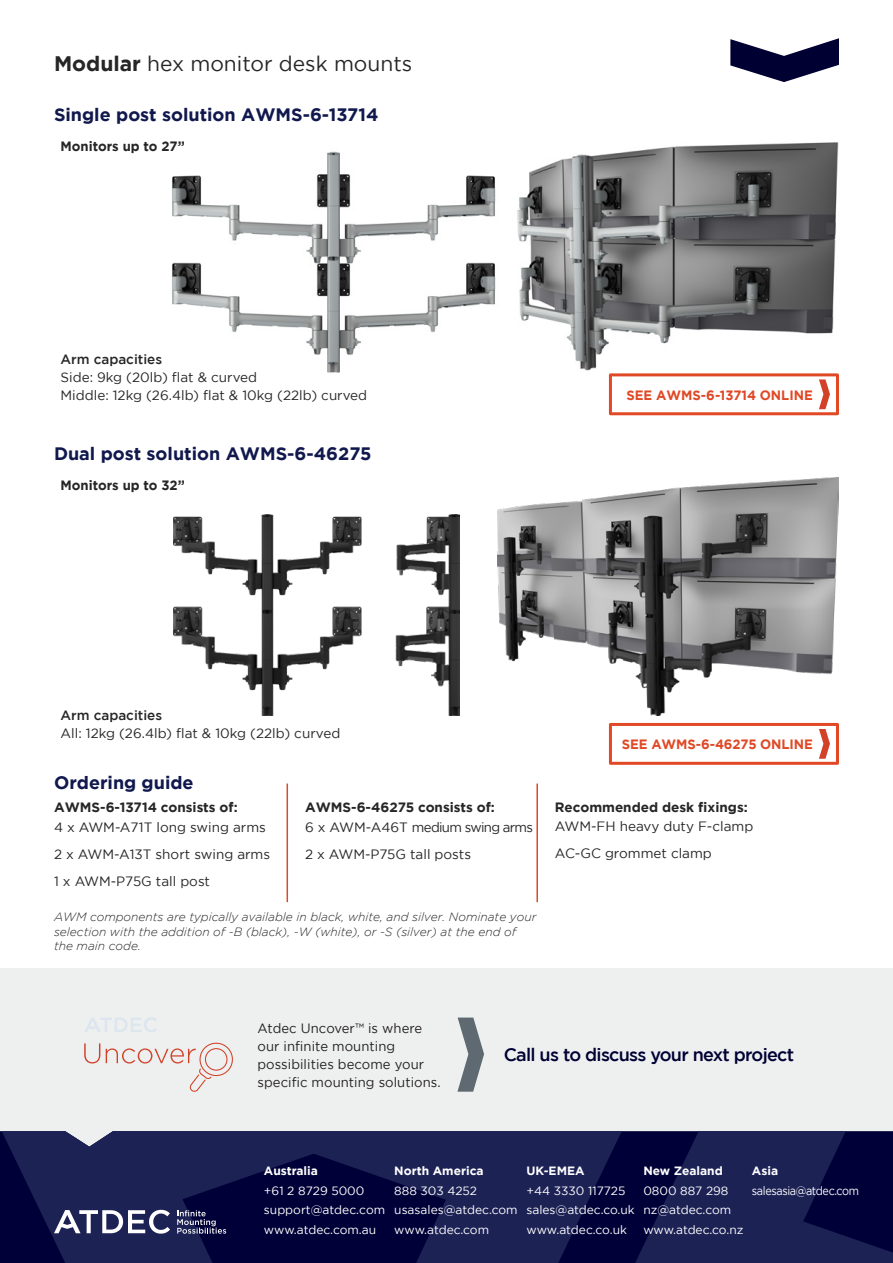
<style>
.page{position:relative;width:893px;height:1263px;background:#fff}
.page>*{position:absolute;margin:0;border:0;box-sizing:border-box;transform-origin:0 0}
.t1{font:21px "Gotham";color:#262626}
.t2{font:700 18px "Gotham";color:#10184d}
.t3{font:500 18px "Gotham";letter-spacing:-.04em;color:#000032}
.t4{font:13.5px "Gotham";color:#262626}
.t5{font:700 13.5px "Gotham";color:#262626}
.t6{font:13.5px/18px "Gotham";letter-spacing:.005em;color:#231f20}
.t7{font:700 13.5px "Gotham";letter-spacing:-.005em;color:#e04826}
.t8{font:500 13.5px "Gotham";color:#262626}
.t9{font:13.5px "Gotham";letter-spacing:-.05em;color:#262626}
.t10{font:12px "Gotham";color:#fff}
.t11{font:italic 300 12px/14.4px "Gotham";color:#262626}
.t12{font:700 12px "Gotham";color:#fff}
.t13{font:12px "Gotham";letter-spacing:-.03em;color:#fff;scale:.9 1}
.s1{font-weight:700}
</style>
<div class="page">
<div style="left:0;top:968px;width:893px;height:295px;background:#eef0f0"></div>
<svg style="left:457px;top:1017px;width:27px;height:75px"></svg>
<svg style="left:85px;top:1017px;width:72px;height:15px"></svg>
<svg style="left:84px;top:1043px;width:16px;height:20px"></svg>
<svg style="left:106px;top:1042px;width:127px;height:50px"></svg>
<svg style="left:730px;top:38px;width:109px;height:44px"></svg>
<img style="left:172px;top:151px;width:324px;height:222px">
<img style="left:173px;top:515px;width:286px;height:200px">
<img style="left:517px;top:142px;width:322px;height:229px">
<img style="left:497px;top:477px;width:341px;height:238px">
<div style="left:609px;top:373px;width:230px;height:42px;border:3px solid #e04826"></div>
<svg style="left:819px;top:379px;width:11px;height:30px"></svg>
<div style="left:609px;top:723px;width:230px;height:42px;border:3px solid #e04826"></div>
<svg style="left:819px;top:729px;width:11px;height:30px"></svg>
<svg style="left:2px;top:1131px;width:620px;height:132px;background:#13164b"></svg>
<svg style="left:635px;top:1131px;width:258px;height:132px;background:#13164b"></svg>
<svg style="left:177px;top:1210px;width:49px;height:24px"></svg>
<svg style="left:54px;top:1210px;width:116px;height:23px;background:#757897"></svg>
<hr style="left:287px;top:783px;width:1px;height:119px;background:#e04826">
<hr style="left:536px;top:783px;width:2px;height:119px;background:#e04826">
<p class="t1" style="left:54px;top:52px;width:360px"><span class="s1">Modular</span> hex monitor desk mounts</p>
<p class="t2" style="left:54px;top:102px;width:326px">Single post solution AWMS-6-13714</p>
<p class="t5" style="left:61px;top:137px;width:126px">Monitors up to 27”</p>
<p class="t8" style="left:61px;top:352px;width:103px">Arm capacities</p>
<p class="t4" style="left:61px;top:370px;width:198px">Side: 9kg (20lb) flat &amp; curved</p>
<p class="t4" style="left:61px;top:388px;width:308px">Middle: 12kg (26.4lb) flat &amp; 10kg (22lb) curved</p>
<p class="t2" style="left:54px;top:441px;width:319px">Dual post solution AWMS-6-46275</p>
<p class="t5" style="left:61px;top:476px;width:126px">Monitors up to 32”</p>
<p class="t7" style="left:626px;top:386px;width:188px">SEE AWMS-6-13714 ONLINE</p>
<p class="t8" style="left:61px;top:708px;width:103px">Arm capacities</p>
<p class="t4" style="left:61px;top:726px;width:281px">All: 12kg (26.4lb) flat &amp; 10kg (22lb) curved</p>
<p class="t2" style="left:54px;top:770px;width:141px">Ordering guide</p>
<p class="t5" style="left:54px;top:799px;width:185px">AWMS-6-13714 consists of:</p>
<p class="t5" style="left:305px;top:799px;width:191px">AWMS-6-46275 consists of:</p>
<p class="t4" style="left:54px;top:819px;width:213px">4 x AWM-A71T long swing arms</p>
<p class="t4" style="left:54px;top:846px;width:218px">2 x AWM-A13T short swing arms</p>
<p class="t4" style="left:54px;top:873px;width:158px">1 x AWM-P75G tall post</p>
<p class="t9" style="left:305px;top:819px;width:230px">6 x AWM-A46T medium swing arms</p>
<p class="t4" style="left:305px;top:846px;width:168px">2 x AWM-P75G tall posts</p>
<p class="t11" style="left:54px;top:910px;width:484px">AWM components are typically available in black, white, and silver. Nominate your selection with the addition of -B (black), -W (white), or -S (silver) at the end of the main code.</p>
<p class="t7" style="left:622px;top:735px;width:193px">SEE AWMS-6-46275 ONLINE</p>
<p class="t5" style="left:555px;top:798px;width:194px">Recommended desk fixings:</p>
<p class="t4" style="left:555px;top:819px;width:200px">AWM-FH heavy duty F-clamp</p>
<p class="t4" style="left:555px;top:846px;width:158px">AC-GC grommet clamp</p>
<p class="t6" style="left:258px;top:1018px;width:185px">Atdec Uncover™ is where our infinite mounting possibilities become your specific mounting solutions.</p>
<p class="t3" style="left:504px;top:1044px;width:292px">Call us to discuss your next project</p>
<p class="t12" style="left:264px;top:1163px;width:56px">Australia</p>
<p class="t10" style="left:264px;top:1184px;width:102px">+61 2 8729 5000</p>
<p class="t10" style="left:264px;top:1203px;width:123px">support@atdec.com</p>
<p class="t10" style="left:264px;top:1223px;width:114px">www.atdec.com.au</p>
<p class="t12" style="left:394px;top:1163px;width:91px">North America</p>
<p class="t10" style="left:394px;top:1184px;width:84px">888 303 4252</p>
<p class="t10" style="left:394px;top:1203px;width:125px">usasales@atdec.com</p>
<p class="t10" style="left:394px;top:1223px;width:96px">www.atdec.com</p>
<p class="t12" style="left:526px;top:1163px;width:60px">UK-EMEA</p>
<p class="t10" style="left:526px;top:1184px;width:100px">+44 3330 117725</p>
<p class="t10" style="left:526px;top:1203px;width:110px">sales@atdec.co.uk</p>
<p class="t10" style="left:526px;top:1223px;width:102px">www.atdec.co.uk</p>
<p class="t12" style="left:643px;top:1163px;width:81px">New Zealand</p>
<p class="t10" style="left:643px;top:1184px;width:87px">0800 887 298</p>
<p class="t10" style="left:643px;top:1203px;width:89px">nz@atdec.com</p>
<p class="t10" style="left:643px;top:1223px;width:102px">www.atdec.co.nz</p>
<p class="t12" style="left:752px;top:1163px;width:28px">Asia</p>
<p class="t13" style="left:752px;top:1184px;width:121px">salesasia@atdec.com</p>
</div>
